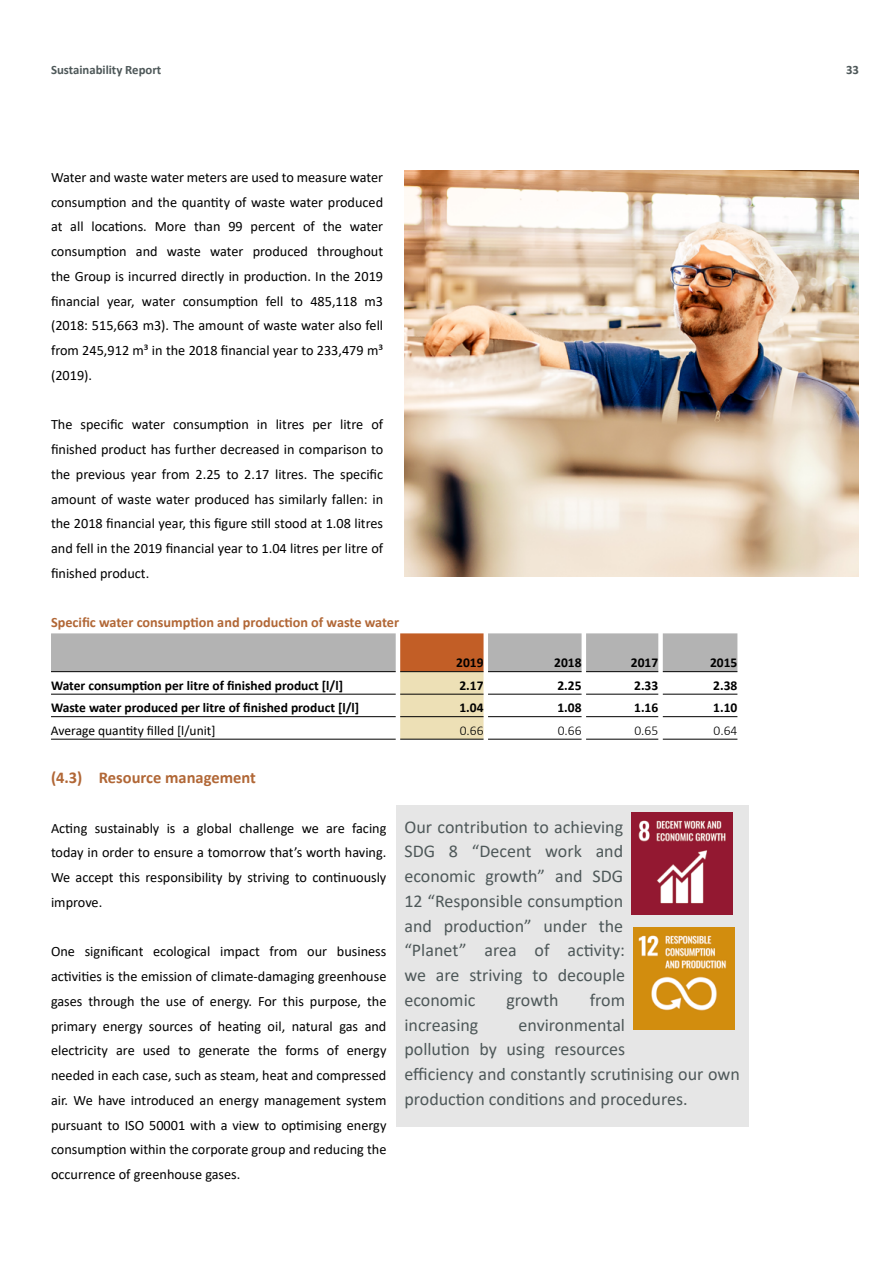
<style>
.page{position:relative;width:893px;height:1263px;background:#fff}
.page>*{position:absolute;margin:0;border:0;box-sizing:border-box;transform-origin:0 0}
.t1{font:18px/24.8px "Calibri";color:#4e5859;text-align:justify}
.t2{font:700 16.5px "Calibri";color:#b16736}
.t3{font:14.25px/24.8px "Calibri";color:#000;text-align:justify}
.t4{font:700 14.25px "Calibri";color:#b16736}
.t5{font:700 13.5px "Calibri";color:#000}
.t6{font:13.5px "Calibri";color:#000}
.t7{font:300 13.5px "Calibri";color:#000}
.t8{font:700 12.75px "Calibri";color:#4e5859}
</style>
<div class="page">
<div style="left:396px;top:806px;width:353px;height:321px;background:#e6e6e6"></div>
<img style="left:404px;top:170px;width:455px;height:406px">
<svg style="left:51px;top:633px;width:686px;height:106px"></svg>
<hr style="left:51px;top:671px;width:345px;height:1px;background:#000">
<hr style="left:400px;top:671px;width:84px;height:1px;background:#000">
<hr style="left:488px;top:671px;width:94px;height:1px;background:#000">
<hr style="left:586px;top:671px;width:72px;height:1px;background:#000">
<hr style="left:663px;top:671px;width:74px;height:1px;background:#000">
<hr style="left:51px;top:694px;width:345px;height:1px;background:#000">
<hr style="left:400px;top:694px;width:84px;height:1px;background:#000">
<hr style="left:488px;top:694px;width:94px;height:1px;background:#000">
<hr style="left:586px;top:694px;width:72px;height:1px;background:#000">
<hr style="left:663px;top:694px;width:74px;height:1px;background:#000">
<hr style="left:51px;top:716px;width:345px;height:1px;background:#000">
<hr style="left:51px;top:739px;width:345px;height:1px;background:#000">
<hr style="left:400px;top:716px;width:84px;height:1px;background:#000">
<hr style="left:400px;top:739px;width:84px;height:1px;background:#000">
<hr style="left:488px;top:716px;width:94px;height:1px;background:#000">
<hr style="left:488px;top:739px;width:94px;height:1px;background:#000">
<hr style="left:586px;top:716px;width:72px;height:1px;background:#000">
<hr style="left:586px;top:739px;width:72px;height:1px;background:#000">
<hr style="left:663px;top:716px;width:74px;height:1px;background:#000">
<hr style="left:663px;top:739px;width:74px;height:1px;background:#000">
<img style="left:632px;top:812px;width:101px;height:102px">
<img style="left:634px;top:927px;width:101px;height:102px">
<p class="t8" style="left:51px;top:60px;width:112px">Sustainability Report</p>
<p class="t8" style="left:846px;top:60px;width:14px">33</p>
<p class="t3" style="left:51px;top:164px;width:334px">Water and waste water meters are used to measure water consumption and the quantity of waste water produced at all locations. More than 99 percent of the water consumption and waste water produced throughout the Group is incurred directly in production. In the 2019 financial year, water consumption fell to 485,118 m3 (2018: 515,663 m3). The amount of waste water also fell from 245,912 m³ in the 2018 financial year to 233,479 m³ (2019).</p>
<p class="t3" style="left:51px;top:412px;width:334px">The specific water consumption in litres per litre of finished product has further decreased in comparison to the previous year from 2.25 to 2.17 litres. The specific amount of waste water produced has similarly fallen: in the 2018 financial year, this figure still stood at 1.08 litres and fell in the 2019 financial year to 1.04 litres per litre of finished product.</p>
<p class="t4" style="left:51px;top:613px;width:350px">Specific water consumption and production of waste water</p>
<p class="t5" style="left:456px;top:653px;width:29px">2019</p>
<p class="t5" style="left:554px;top:653px;width:29px">2018</p>
<p class="t5" style="left:631px;top:653px;width:29px">2017</p>
<p class="t5" style="left:710px;top:653px;width:29px">2015</p>
<p class="t5" style="left:51px;top:676px;width:294px">Water consumption per litre of finished product [l/l]</p>
<p class="t5" style="left:459px;top:676px;width:26px">2.17</p>
<p class="t5" style="left:557px;top:676px;width:26px">2.25</p>
<p class="t5" style="left:634px;top:676px;width:26px">2.33</p>
<p class="t5" style="left:713px;top:676px;width:26px">2.38</p>
<p class="t5" style="left:51px;top:698px;width:310px">Waste water produced per litre of finished product [l/l]</p>
<p class="t5" style="left:459px;top:698px;width:26px">1.04</p>
<p class="t5" style="left:557px;top:698px;width:26px">1.08</p>
<p class="t5" style="left:634px;top:698px;width:26px">1.16</p>
<p class="t5" style="left:713px;top:698px;width:26px">1.10</p>
<p class="t6" style="left:51px;top:721px;width:166px">Average quantity filled [l/unit]</p>
<p class="t7" style="left:460px;top:722px;width:25px">0.66</p>
<p class="t7" style="left:558px;top:722px;width:25px">0.66</p>
<p class="t7" style="left:634px;top:722px;width:25px">0.65</p>
<p class="t7" style="left:714px;top:722px;width:25px">0.64</p>
<p class="t2" style="left:51px;top:766px;width:206px">(4.3) Resource management</p>
<p class="t3" style="left:51px;top:815px;width:337px">Acting sustainably is a global challenge we are facing today in order to ensure a tomorrow that’s worth having.<br>We accept this responsibility by striving to continuously improve.</p>
<p class="t3" style="left:51px;top:939px;width:337px">One significant ecological impact from our business activities is the emission of climate-damaging greenhouse gases through the use of energy. For this purpose, the primary energy sources of heating oil, natural gas and electricity are used to generate the forms of energy needed in each case, such as steam, heat and compressed air. We have introduced an energy management system pursuant to ISO 50001 with a view to optimising energy consumption within the corporate group and reducing the occurrence of greenhouse gases.</p>
<p class="t1" style="left:404px;top:814px;width:222px">Our contribution to achieving SDG 8 “Decent work and economic growth” and SDG 12 “Responsible consumption and production” under the “Planet” area of activity: we are striving to decouple economic</p>
<p class="t1" style="left:506px;top:987px;width:54px">growth</p>
<p class="t1" style="left:590px;top:987px;width:37px">from</p>
<p class="t1" style="left:404px;top:1012px;width:337px;text-align:left;text-indent:114px">environmental<br>pollution by using resources<br>efficiency and constantly scrutinising our own production conditions and procedures.</p>
<p class="t1" style="left:404px;top:1012px;width:75px">increasing</p>
</div>
